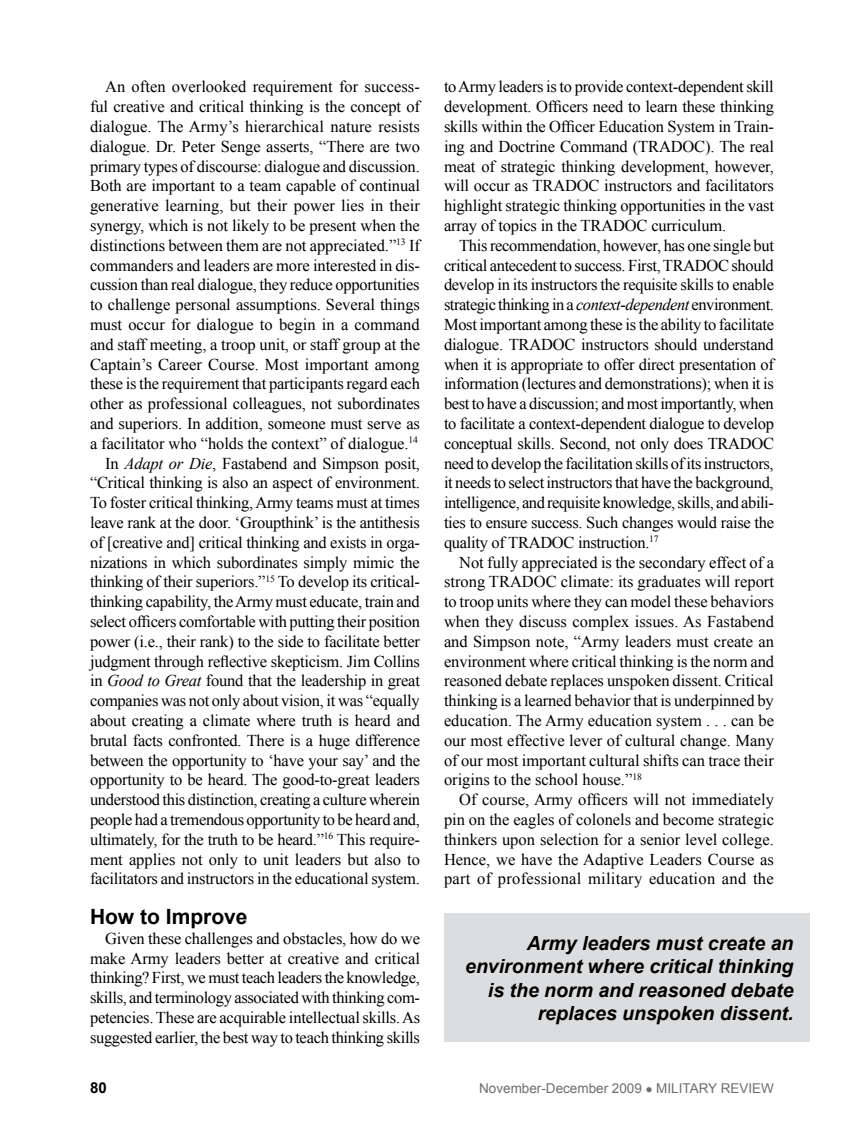
<style>
.page{position:relative;width:864px;height:1134px;background:#fff}
.page>*{position:absolute;margin:0;border:0;box-sizing:border-box;transform-origin:0 0}
.subhead{font:700 21px "Arial";color:#000}
.fob{font:italic 700 19.5px/23.4px "Arial";color:#000;text-align:right}
.fob-2{font:16.5px/19.8px "Times New Roman";letter-spacing:-.01em;color:#000;text-align:justify}
.t1{font:700 15px "Arial";color:#000}
.t2{font:13.5px "Arial";color:#6d6e71}
.s1{font-style:italic}
</style>
<div class="page">
<div style="left:444px;top:914px;width:366px;height:128px;background:#dcddde"></div>
<p class="fob-2" style="left:90px;top:77px;width:332px;text-indent:15px">An often overlooked requirement for success&shy;ful creative and critical thinking is the concept of dialogue. The Army’s hierarchical nature resists dialogue. Dr. Peter Senge asserts, “There are two primary types of discourse: dialogue and discussion.<br>Both are important to a team capable of continual generative learning, but their power lies in their synergy, which is not likely to be present when the distinctions between them are not appreciated.”<sup>13</sup> If commanders and leaders are more interested in dis&shy;cussion than real dialogue, they reduce opportunities to challenge personal assumptions. Several things must occur for dialogue to begin in a command and staff meeting, a troop unit, or staff group at the Captain’s Career Course. Most important among these is the requirement that participants regard each other as professional colleagues, not subordinates and superiors. In addition, someone must serve as a facilitator who “holds the context” of dialogue.<sup>14</sup></p>
<p class="fob-2" style="left:90px;top:453px;width:332px;text-indent:15px">In <span class="s1">Adapt or Die</span>, Fastabend and Simpson posit, “Critical thinking is also an aspect of environment.<br>To foster critical thinking, Army teams must at times leave rank at the door. ‘Groupthink’ is the antithesis of [creative and] critical thinking and exists in orga&shy;nizations in which subordinates simply mimic the thinking of their superiors.”<sup>15</sup> To develop its critical&shy;thinking capability, the Army must educate, train and select officers comfortable with putting their position power (i.e., their rank) to the side to facilitate better judgment through reflective skepticism. Jim Collins in <span class="s1">Good to Great</span> found that the leadership in great companies was not only about vision, it was “equally about creating a climate where truth is heard and brutal facts confronted. There is a huge difference between the opportunity to ‘have your say’ and the opportunity to be heard. The good-to-great leaders understood this distinction, creating a culture wherein people had a tremendous opportunity to be heard and, ultimately, for the truth to be heard.”<sup>16</sup> This require&shy;ment applies not only to unit leaders but also to facilitators and instructors in the educational system.</p>
<p class="subhead" style="left:90px;top:903px;width:159px">How to Improve</p>
<p class="fob-2" style="left:90px;top:928px;width:332px;text-indent:15px">Given these challenges and obstacles, how do we make Army leaders better at creative and critical thinking? First, we must teach leaders the knowledge, skills, and terminology associated with thinking com&shy;petencies. These are acquirable intellectual skills. As suggested earlier, the best way to teach thinking skills</p>
<p class="fob-2" style="left:444px;top:77px;width:332px">to Army leaders is to provide context-dependent skill development. Officers need to learn these thinking skills within the Officer Education System in Train&shy;ing and Doctrine Command (TRADOC). The real meat of strategic thinking development, however, will occur as TRADOC instructors and facilitators highlight strategic thinking opportunities in the vast array of topics in the TRADOC curriculum.</p>
<p class="fob-2" style="left:444px;top:235px;width:332px;text-indent:15px">This recommendation, however, has one single but critical antecedent to success. First, TRADOC should develop in its instructors the requisite skills to enable strategic thinking in a <span class="s1">context-dependent</span> environment.<br>Most important among these is the ability to facilitate dialogue. TRADOC instructors should understand when it is appropriate to offer direct presentation of information (lectures and demonstrations); when it is best to have a discussion; and most importantly, when to facilitate a context-dependent dialogue to develop conceptual skills. Second, not only does TRADOC need to develop the facilitation skills of its instructors, it needs to select instructors that have the background, intelligence, and requisite knowledge, skills, and abili&shy;ties to ensure success. Such changes would raise the quality of TRADOC instruction.<sup>17</sup></p>
<p class="fob-2" style="left:444px;top:552px;width:332px;text-indent:15px">Not fully appreciated is the secondary effect of a strong TRADOC climate: its graduates will report to troop units where they can model these behaviors when they discuss complex issues. As Fastabend and Simpson note, “Army leaders must create an environment where critical thinking is the norm and reasoned debate replaces unspoken dissent. Critical thinking is a learned behavior that is underpinned by education. The Army education system . . . can be our most effective lever of cultural change. Many of our most important cultural shifts can trace their origins to the school house.”<sup>18</sup></p>
<p class="fob-2" style="left:444px;top:790px;width:332px;text-indent:15px">Of course, Army officers will not immediately pin on the eagles of colonels and become strategic thinkers upon selection for a senior level college.<br>Hence, we have the Adaptive Leaders Course as part of professional military education and the</p>
<p class="fob" style="left:465px;top:932px;width:330px">Army leaders must create an environment where critical thinking is the norm and reasoned debate replaces unspoken dissent.</p>
<p class="t1" style="left:90px;top:1078px;width:18px">80</p>
<p class="t2" style="left:479px;top:1080px;width:296px">November-December 2009 ● MILITARY REVIEW</p>
</div>
